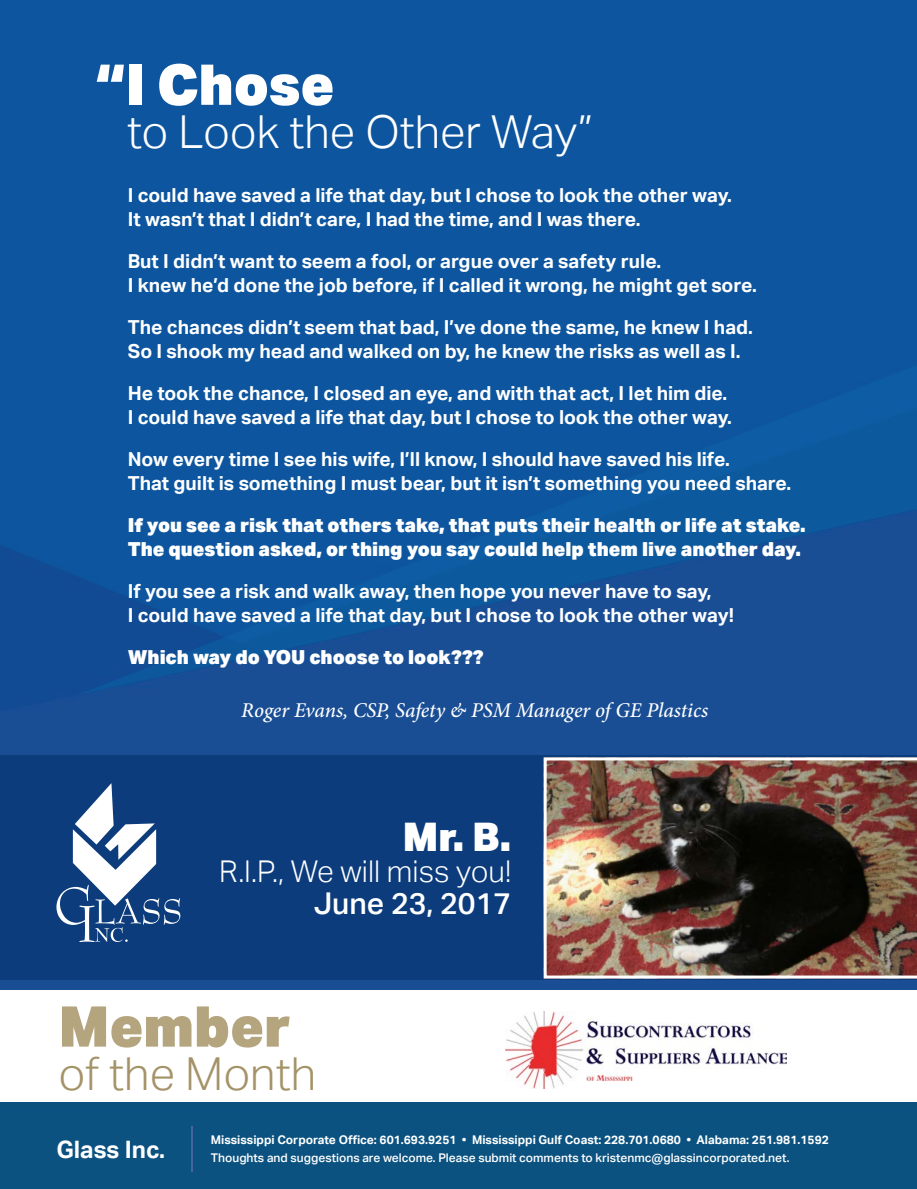
<style>
.page{position:relative;width:917px;height:1189px;background:#fff}
.page>*{position:absolute;margin:0;border:0;box-sizing:border-box;transform-origin:0 0}
.t1{font:900 56.25px "Aktiv Grotesk";color:#fff}
.t2{font:900 56.25px "Aktiv Grotesk";color:#b4a57f}
.t3{font:300 45.45px "Aktiv Grotesk";color:#fff}
.t4{font:300 45.45px "Aktiv Grotesk";color:#a49368}
.t5{font:900 39.45px "Aktiv Grotesk";color:#fff}
.t6{font:300 30px "Aktiv Grotesk";color:#fff}
.t7{font:500 30px "Aktiv Grotesk";color:#fff}
.t8{font:700 24px "Aktiv Grotesk";color:#fff}
.t9{font:italic 500 21px "Minion Pro";letter-spacing:-.005em;color:#fff}
.t10{font:700 19.35px "Aktiv Grotesk";color:#fff}
.t11{font:900 19.35px "Aktiv Grotesk";color:#fff}
.t12{font:700 12px "Aktiv Grotesk";color:#fff}
.t13{font:500 12px "Aktiv Grotesk";color:#fff}
</style>
<div class="page">
<div style="left:0;top:1102px;width:917px;height:87px;background:#0b5280"></div>
<hr style="left:191px;top:1126px;width:2px;height:45px;background:#4763a4">
<div style="left:0;top:0;width:917px;height:1101px;background:#0d559e"></div>
<div style="left:0;top:756px;width:917px;height:224px;background:#0c3c7c"></div>
<div style="left:0;top:990px;width:917px;height:112px;background:#fff"></div>
<img style="left:506px;top:1012px;width:280px;height:76px">
<svg style="left:56px;top:783px;width:124px;height:159px"></svg>
<img style="left:544px;top:757px;width:373px;height:221px">
<p class="t1" style="left:96px;top:48px;width:240px">“I Chose</p>
<p class="t3" style="left:127px;top:106px;width:467px">to Look the Other Way”</p>
<p class="t10" style="left:128px;top:184px;width:605px">I could have saved a life that day, but I chose to look the other way.</p>
<p class="t10" style="left:128px;top:208px;width:514px">It wasn’t that I didn’t care, I had the time, and I was there.</p>
<p class="t10" style="left:128px;top:250px;width:535px">But I didn’t want to seem a fool, or argue over a safety rule.</p>
<p class="t10" style="left:128px;top:274px;width:630px">I knew he’d done the job before, if I called it wrong, he might get sore.</p>
<p class="t10" style="left:128px;top:316px;width:627px">The chances didn’t seem that bad, I’ve done the same, he knew I had.</p>
<p class="t10" style="left:128px;top:340px;width:614px">So I shook my head and walked on by, he knew the risks as well as I.</p>
<p class="t10" style="left:128px;top:382px;width:601px">He took the chance, I closed an eye, and with that act, I let him die.</p>
<p class="t10" style="left:128px;top:406px;width:605px">I could have saved a life that day, but I chose to look the other way.</p>
<p class="t10" style="left:128px;top:448px;width:603px">Now every time I see his wife, I’ll know, I should have saved his life.</p>
<p class="t10" style="left:128px;top:472px;width:665px">That guilt is something I must bear, but it isn’t something you need share.</p>
<p class="t11" style="left:128px;top:512px;width:679px">If you see a risk that others take, that puts their health or life at stake.</p>
<p class="t11" style="left:128px;top:536px;width:675px">The question asked, or thing you say could help them live another day.</p>
<p class="t10" style="left:128px;top:580px;width:585px">If you see a risk and walk away, then hope you never have to say,</p>
<p class="t10" style="left:128px;top:604px;width:608px">I could have saved a life that day, but I chose to look the other way!</p>
<p class="t11" style="left:128px;top:644px;width:357px">Which way do YOU choose to look???</p>
<p class="t9" style="left:241px;top:695px;width:468px">Roger Evans, CSP, Safety &amp; PSM Manager of GE Plastics</p>
<p class="t5" style="left:403px;top:810px;width:110px">Mr. B.</p>
<p class="t6" style="left:219px;top:854px;width:294px">R.I.P., We will miss you!</p>
<p class="t7" style="left:314px;top:885px;width:199px">June 23, 2017</p>
<p class="t2" style="left:59px;top:989px;width:233px">Member</p>
<p class="t4" style="left:59px;top:1047px;width:259px">of the Month</p>
<p class="t8" style="left:56px;top:1135px;width:110px">Glass Inc.</p>
<p class="t12" style="left:211px;top:1132px;width:619px">Mississippi Corporate Office: 601.693.9251 • Mississippi Gulf Coast: 228.701.0680 • Alabama: 251.981.1592</p>
<p class="t13" style="left:211px;top:1150px;width:580px">Thoughts and suggestions are welcome. Please submit comments to kristenmc@glassincorporated.net.</p>
</div>
